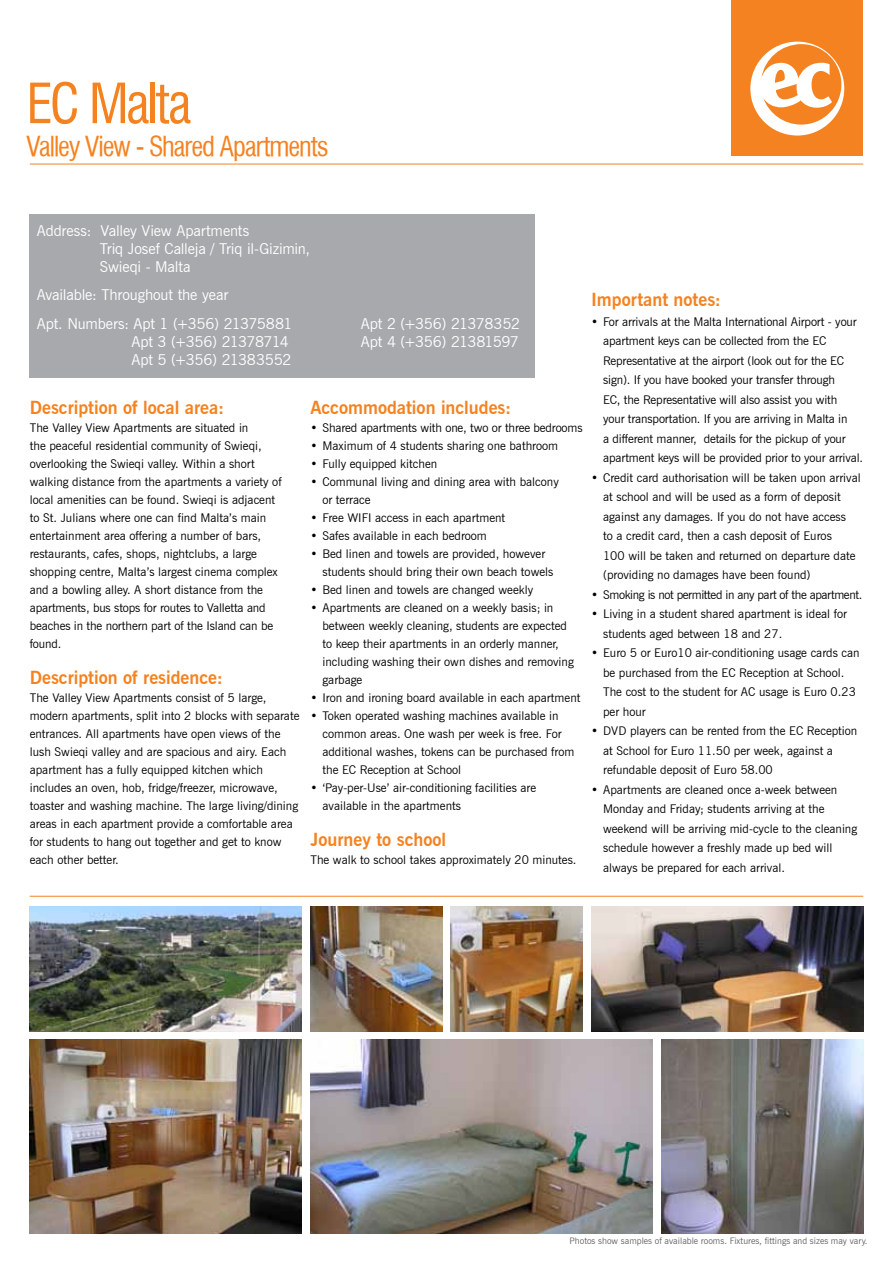
<style>
.page{position:relative;width:893px;height:1263px;background:#fff}
.page>*{position:absolute;margin:0;border:0;box-sizing:border-box;transform-origin:0 0}
.t1{font:54px "Halvett Condensed";letter-spacing:-.045em;color:#f58220}
.t2{font:27px "Halvett Condensed";letter-spacing:-.04em;color:#f58220}
.t3{font:700 18px "News Gothic BT";color:#f58220}
.t4{font:15px/18px "News Gothic BT";letter-spacing:-.01em;color:#fff}
.t5{font:15px "News Gothic BT";letter-spacing:-.035em;color:#fff}
.t6{font:12px/18px "News Gothic BT";color:#000}
.t7{font:12px "News Gothic BT";letter-spacing:-.03em;color:#000}
.t8{font:9px "News Gothic BT";color:#636466}
</style>
<div class="page">
<div style="left:731px;top:0;width:132px;height:156px;background:#f58220"></div>
<svg style="left:750px;top:42px;width:94px;height:94px"></svg>
<img style="left:310px;top:1040px;width:343px;height:193px">
<hr style="left:30px;top:896px;width:833px;height:1px;background:#f58220">
<hr style="left:30px;top:164px;width:833px;height:1px;background:#f58220">
<div style="left:30px;top:215px;width:505px;height:163px;background:#a7a9ac"></div>
<img style="left:310px;top:906px;width:132px;height:125px">
<img style="left:30px;top:906px;width:272px;height:125px">
<img style="left:661px;top:1040px;width:202px;height:193px">
<img style="left:30px;top:1040px;width:272px;height:193px">
<img style="left:591px;top:906px;width:272px;height:125px">
<img style="left:451px;top:906px;width:132px;height:125px">
<h1 class="t1" style="left:27px;top:71px;width:167px">EC Malta</h1>
<h2 class="t2" style="left:27px;top:130px;width:304px">Valley View - Shared Apartments</h2>
<p class="t4" style="left:100px;top:221px;width:212px;text-indent:-63px">Address: Valley View Apartments<br>Triq Josef Calleja / Triq il-Gizimin,<br>Swieqi - Malta</p>
<p class="t4" style="left:37px;top:281px;width:257px;line-height:28.5px">Available: Throughout the year<br>Apt. Numbers: Apt 1 (+356) 21375881</p>
<p class="t4" style="left:361px;top:314px;width:161px">Apt 2 (+356) 21378352</p>
<p class="t5" style="left:131px;top:332px;width:159px">Apt 3 (+356) 21378714</p>
<p class="t4" style="left:361px;top:332px;width:159px">Apt 4 (+356) 21381597</p>
<p class="t4" style="left:131px;top:350px;width:162px">Apt 5 (+356) 21383552</p>
<h3 class="t3" style="left:30px;top:397px;width:196px">Description of local area:</h3>
<p class="t6" style="left:30px;top:419px;width:253px">The Valley View Apartments are situated in<br>the peaceful residential community of Swieqi, overlooking the Swieqi valley. Within a short walking distance from the apartments a variety of local amenities can be found. Swieqi is adjacent to St. Julians where one can find Malta’s main entertainment area offering a number of bars, restaurants, cafes, shops, nightclubs, a large shopping centre, Malta’s largest cinema complex and a bowling alley. A short distance from the apartments, bus stops for routes to Valletta and beaches in the northern part of the Island can be found.</p>
<h3 class="t3" style="left:30px;top:667px;width:195px">Description of residence:</h3>
<p class="t6" style="left:30px;top:689px;width:271px">The Valley View Apartments consist of 5 large, modern apartments, split into 2 blocks with separate entrances. All apartments have open views of the lush Swieqi valley and are spacious and airy. Each apartment has a fully equipped kitchen which includes an oven, hob, fridge/freezer, microwave, toaster and washing machine. The large living/dining areas in each apartment provide a comfortable area for students to hang out together and get to know each other better.</p>
<h3 class="t3" style="left:310px;top:397px;width:202px">Accommodation includes:</h3>
<p class="t6" style="left:310px;top:419px;width:274px">• Shared apartments with one, two or three bedrooms</p>
<p class="t6" style="left:310px;top:437px;width:249px">• Maximum of 4 students sharing one bathroom</p>
<p class="t6" style="left:310px;top:455px;width:128px">• Fully equipped kitchen</p>
<p class="t6" style="left:322px;top:473px;width:238px;text-indent:-12px">• Communal living and dining area with balcony or terrace</p>
<p class="t6" style="left:310px;top:509px;width:196px">• Free WIFI access in each apartment</p>
<p class="t6" style="left:310px;top:527px;width:178px">• Safes available in each bedroom</p>
<p class="t6" style="left:322px;top:545px;width:232px;text-indent:-12px">• Bed linen and towels are provided, however students should bring their own beach towels</p>
<p class="t6" style="left:310px;top:581px;width:224px">• Bed linen and towels are changed weekly</p>
<p class="t6" style="left:322px;top:599px;width:253px;text-indent:-12px">• Apartments are cleaned on a weekly basis; in between weekly cleaning, students are expected to keep their apartments in an orderly manner, including washing their own dishes and removing garbage</p>
<p class="t6" style="left:310px;top:689px;width:271px">• Iron and ironing board available in each apartment</p>
<p class="t6" style="left:322px;top:707px;width:253px;text-indent:-12px">• Token operated washing machines available in common areas. One wash per week is free. For additional washes, tokens can be purchased from the EC Reception at School</p>
<p class="t6" style="left:322px;top:779px;width:215px;text-indent:-12px">• ‘Pay-per-Use’ air-conditioning facilities are available in the apartments</p>
<h3 class="t3" style="left:310px;top:829px;width:137px">Journey to school</h3>
<p class="t6" style="left:310px;top:851px;width:268px">The walk to school takes approximately 20 minutes.</p>
<h3 class="t3" style="left:591px;top:289px;width:132px">Important notes:</h3>
<p class="t6" style="left:603px;top:311px;width:262px;line-height:19.5px;text-indent:-12px">• For arrivals at the Malta International Airport - your apartment keys can be collected from the EC Representative at the airport (look out for the EC sign). If you have booked your transfer through<br>EC, the Representative will also assist you with<br>your transportation. If you are arriving in Malta in<br>a different manner, details for the pickup of your apartment keys will be provided prior to your arrival.</p>
<p class="t6" style="left:603px;top:467px;width:259px;line-height:19.5px;text-indent:-12px">• Credit card authorisation will be taken upon arrival at school and will be used as a form of deposit against any damages. If you do not have access<br>to a credit card, then a cash deposit of Euros<br>100 will be taken and returned on departure date (providing no damages have been found)</p>
<p class="t7" style="left:591px;top:587px;width:273px">• Smoking is not permitted in any part of the apartment.</p>
<p class="t6" style="left:603px;top:604px;width:245px;line-height:19.5px;text-indent:-12px">• Living in a student shared apartment is ideal for students aged between 18 and 27.</p>
<p class="t6" style="left:603px;top:643px;width:258px;line-height:19.5px;text-indent:-12px">• Euro 5 or Euro10 air-conditioning usage cards can be purchased from the EC Reception at School.<br>The cost to the student for AC usage is Euro 0.23 per hour</p>
<p class="t6" style="left:603px;top:721px;width:256px;line-height:19.5px;text-indent:-12px">• DVD players can be rented from the EC Reception at School for Euro 11.50 per week, against a refundable deposit of Euro 58.00</p>
<p class="t6" style="left:603px;top:779px;width:256px;line-height:19.5px;text-indent:-12px">• Apartments are cleaned once a-week between Monday and Friday; students arriving at the weekend will be arriving mid-cycle to the cleaning schedule however a freshly made up bed will always be prepared for each arrival.</p>
<p class="t8" style="left:569px;top:1236px;width:300px">Photos show samples of available rooms. Fixtures, fittings and sizes may vary.</p>
</div>
